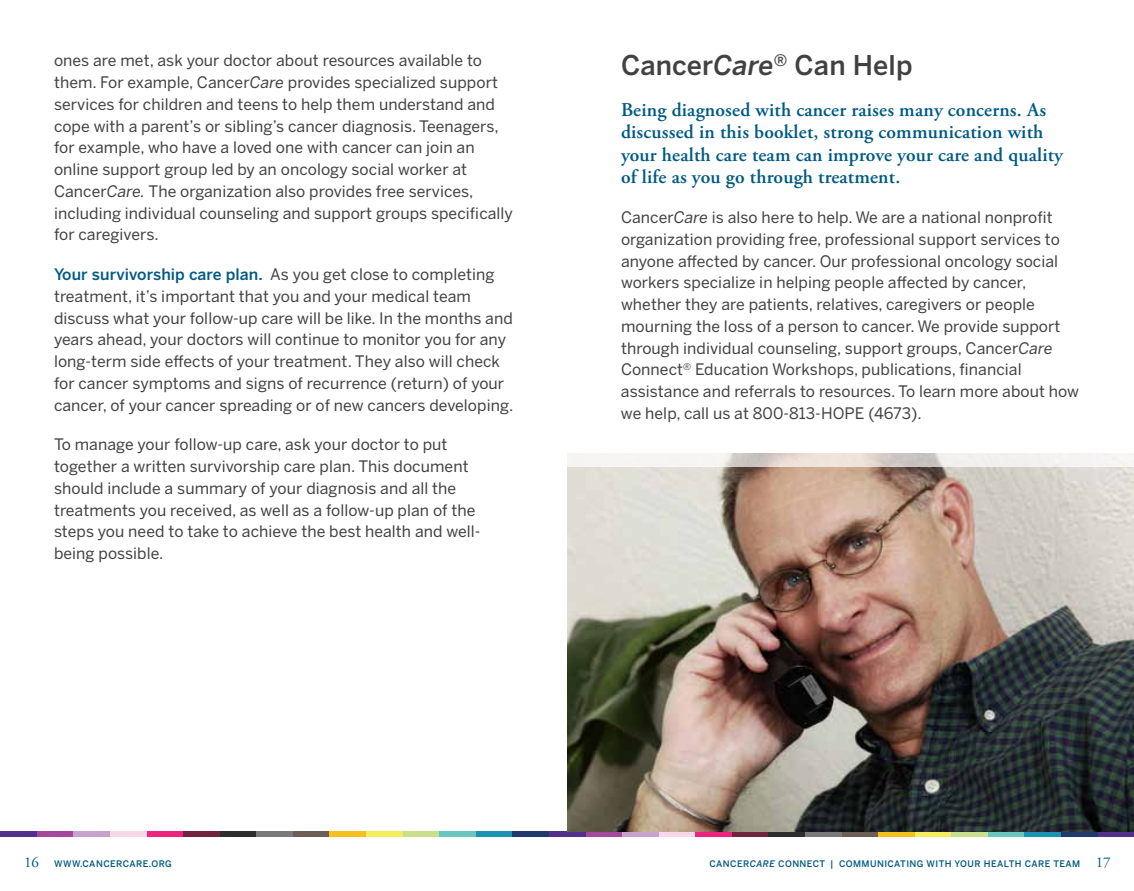
<style>
.page{position:relative;width:1134px;height:891px;background:#fff}
.page>*{position:absolute;margin:0;border:0;box-sizing:border-box;transform-origin:0 0}
.t1{font:500 27px "Benton Sans";letter-spacing:.005em;color:#414042}
.t2{font:600 19.5px/22.5px "Adobe Garamond Pro";letter-spacing:.01em;color:#005a84}
.t3{font:15.75px/21.8px "Benton Sans";letter-spacing:.005em;color:#414042}
.t4{font:500 9px "Benton Sans";letter-spacing:.05em;color:#005a84}
.s1{font-style:italic}
.s2{font-weight:500;color:#005a84}
.s3{font-family:"Adobe Garamond Pro";font-weight:400;font-size:15px}
</style>
<div class="page">
<div style="left:549px;top:832px;width:18px;height:5px;background:#532e8c"></div>
<div style="left:512px;top:832px;width:37px;height:5px;background:#1f396c"></div>
<div style="left:476px;top:832px;width:36px;height:5px;background:#1b91b4"></div>
<div style="left:439px;top:832px;width:37px;height:5px;background:#67c6bd"></div>
<div style="left:402px;top:832px;width:37px;height:5px;background:#c8df8e"></div>
<div style="left:366px;top:832px;width:36px;height:5px;background:#f6ed5d"></div>
<div style="left:329px;top:832px;width:37px;height:5px;background:#f5c21d"></div>
<div style="left:293px;top:832px;width:36px;height:5px;background:#6d5e55"></div>
<div style="left:256px;top:832px;width:37px;height:5px;background:#7a7a7a"></div>
<div style="left:219px;top:832px;width:37px;height:5px;background:#2e2e2d"></div>
<div style="left:183px;top:832px;width:36px;height:5px;background:#6f233d"></div>
<div style="left:146px;top:832px;width:37px;height:5px;background:#ed247e"></div>
<div style="left:110px;top:832px;width:36px;height:5px;background:#f7d8e8"></div>
<div style="left:73px;top:832px;width:37px;height:5px;background:#c5a3cd"></div>
<div style="left:37px;top:832px;width:36px;height:5px;background:#a5489b"></div>
<div style="left:0;top:832px;width:37px;height:5px;background:#532e8c"></div>
<div style="left:1097px;top:832px;width:37px;height:5px;background:#532e8c"></div>
<div style="left:1061px;top:832px;width:36px;height:5px;background:#1f396c"></div>
<div style="left:1024px;top:832px;width:37px;height:5px;background:#1b91b4"></div>
<div style="left:988px;top:832px;width:36px;height:5px;background:#67c6bd"></div>
<div style="left:951px;top:832px;width:37px;height:5px;background:#c8df8e"></div>
<div style="left:915px;top:832px;width:36px;height:5px;background:#f6ed5d"></div>
<div style="left:878px;top:832px;width:37px;height:5px;background:#f5c21d"></div>
<div style="left:841px;top:832px;width:37px;height:5px;background:#6d5e55"></div>
<div style="left:805px;top:832px;width:36px;height:5px;background:#7a7a7a"></div>
<div style="left:768px;top:832px;width:37px;height:5px;background:#2e2e2d"></div>
<div style="left:732px;top:832px;width:36px;height:5px;background:#6f233d"></div>
<div style="left:695px;top:832px;width:37px;height:5px;background:#ed247e"></div>
<div style="left:658px;top:832px;width:37px;height:5px;background:#f7d8e8"></div>
<div style="left:622px;top:832px;width:36px;height:5px;background:#c5a3cd"></div>
<div style="left:585px;top:832px;width:37px;height:5px;background:#a5489b"></div>
<div style="left:567px;top:832px;width:18px;height:5px;background:#532e8c"></div>
<img style="left:567px;top:467px;width:567px;height:365px">
<svg style="left:567px;top:453px;width:567px;height:14px;fill:#f2f1ee"></svg>
<p class="t3" style="left:54px;top:50px;width:460px">ones are met, ask your doctor about resources available to them. For example, Cancer<span class="s1">Care</span> provides specialized support services for children and teens to help them understand and cope with a parent’s or sibling’s cancer diagnosis. Teenagers, for example, who have a loved one with cancer can join an online support group led by an oncology social worker at Cancer<span class="s1">Care.</span> The organization also provides free services, including individual counseling and support groups specifically for caregivers.</p>
<p class="t3" style="left:54px;top:263px;width:461px"><span class="s2">Your survivorship care plan.</span> As you get close to completing treatment, it’s important that you and your medical team discuss what your follow-up care will be like. In the months and years ahead, your doctors will continue to monitor you for any long-term side effects of your treatment. They also will check for cancer symptoms and signs of recurrence (return) of your cancer, of your cancer spreading or of new cancers developing.</p>
<p class="t3" style="left:54px;top:434px;width:428px">To manage your follow-up care, ask your doctor to put together a written survivorship care plan. This document should include a summary of your diagnosis and all the treatments you received, as well as a follow-up plan of the steps you need to take to achieve the best health and well&shy;being possible.</p>
<h1 class="t1" style="left:621px;top:49px;width:293px">Cancer<span class="s1">Care</span><sup>®</sup> Can Help</h1>
<p class="t2" style="left:621px;top:99px;width:443px">Being diagnosed with cancer raises many concerns. As discussed in this booklet, strong communication with your health care team can improve your care and quality of life as you go through treatment.</p>
<p class="t3" style="left:621px;top:206px;width:460px">Cancer<span class="s1">Care</span> is also here to help. We are a national nonprofit organization providing free, professional support services to anyone affected by cancer. Our professional oncology social workers specialize in helping people affected by cancer, whether they are patients, relatives, caregivers or people mourning the loss of a person to cancer. We provide support through individual counseling, support groups, Cancer<span class="s1">Care </span>Connect<sup>®</sup> Education Workshops, publications, financial assistance and referrals to resources. To learn more about how we help, call us at 800-813-HOPE (4673).</p>
<p class="t4" style="left:24px;top:858px;width:40px"><span class="s3">16</span> www</p>
<p class="t4" style="left:80px;top:858px;width:11px">.cancercare</p>
<p class="t4" style="left:149px;top:858px;width:25px">.org</p>
<p class="t4" style="left:710px;top:858px;width:403px">CANCER<span class="s1">CARE</span> CONNECT | COMMUNICATING WITH YOUR HEALTH CARE TEAM <span class="s3">17</span></p>
</div>
